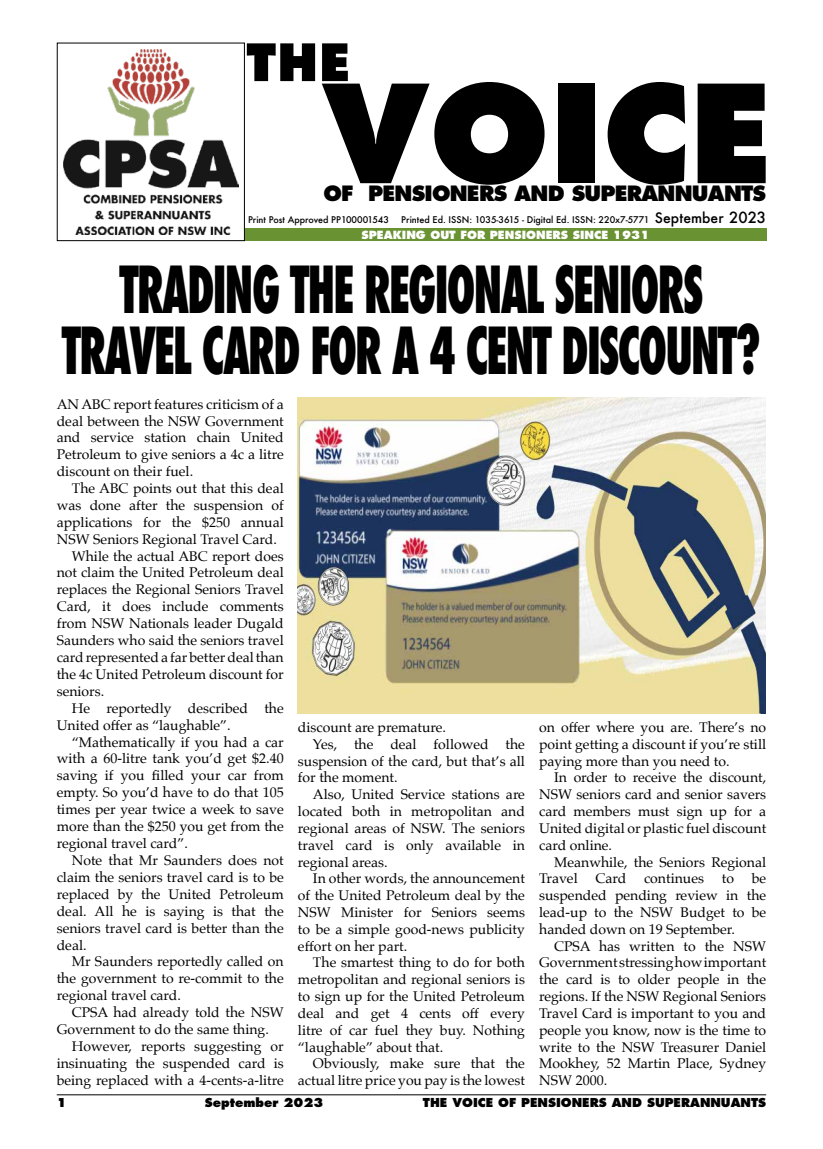
<style>
.page{position:relative;width:823px;height:1149px;background:#fff}
.page>*{position:absolute;margin:0;border:0;box-sizing:border-box;transform-origin:0 0}
.t1{font:800 132px "Futura";color:#000}
.t2{font:800 condensed 62.9px/61px "Futura";letter-spacing:-.04em;color:#000;text-align:center;scale:.71 1}
.t3{font:800 50px "Futura";color:#000}
.t4{font:800 20.5px "Futura";letter-spacing:-.035em;color:#000}
.t5{font:14px/16.8px "Palatino";color:#000;text-align:justify}
.t6{font:500 14px "Futura";color:#000}
.t7{font:800 12px "Futura";color:#000}
.t8{font:800 11px "Futura";color:#fff}
.t9{font:500 9px "Futura";color:#000}
.s1{font-size:15px}
</style>
<div class="page">
<hr style="left:57px;top:1093px;width:708px;height:1px;background:#000">
<div style="left:245px;top:228px;width:520px;height:13px;background:#699232"></div>
<img style="left:63px;top:50px;width:175px;height:184px">
<div style="left:57px;top:43px;width:188px;height:198px;border:1px solid #000"></div>
<img style="left:298px;top:397px;width:467px;height:316px">
<h3 class="t3" style="left:246px;top:32px;width:105px">THE</h3>
<h1 class="t1" style="left:322px;top:52px;width:451px">VOICE</h1>
<h3 class="t4" style="left:323px;top:181px;width:444px">OF PENSIONERS AND SUPERANNUANTS</h3>
<p class="t9" style="left:248px;top:213px;width:402px">Print Post Approved PP100001543 Printed Ed. ISSN: 1035-3615 - Digital Ed. ISSN: 220x7-5771</p>
<p class="t6" style="left:654px;top:208px;width:113px">September <span class="s1">2023</span></p>
<h2 class="t2" style="left:62px;top:259px;width:986px">TRADING THE REGIONAL SENIORS<br>TRAVEL CARD FOR A 4 CENT DISCOUNT?</h2>
<p class="t8" style="left:361px;top:228px;width:289px">SPEAKING OUT FOR PENSIONERS SINCE 1931</p>
<p class="t5" style="left:57px;top:395px;width:228px">AN ABC report features criticism of a deal between the NSW Government and service station chain United Petroleum to give seniors a 4c a litre discount on their fuel.</p>
<p class="t5" style="left:72px;top:479px;width:213px">The ABC points out that this deal</p>
<p class="t5" style="left:57px;top:496px;width:228px">was done after the suspension of</p>
<p class="t5" style="left:57px;top:513px;width:228px">applications for the $250 annual</p>
<p class="t5" style="left:57px;top:530px;width:221px">NSW Seniors Regional Travel Card.</p>
<p class="t5" style="left:72px;top:547px;width:213px">While the actual ABC report does</p>
<p class="t5" style="left:57px;top:564px;width:228px">not claim the United Petroleum deal</p>
<p class="t5" style="left:57px;top:581px;width:228px">replaces the Regional Seniors Travel</p>
<p class="t5" style="left:57px;top:598px;width:228px">Card, it does include comments</p>
<p class="t5" style="left:57px;top:614px;width:228px">from NSW Nationals leader Dugald</p>
<p class="t5" style="left:57px;top:631px;width:228px">Saunders who said the seniors travel</p>
<p class="t5" style="left:57px;top:648px;width:228px">card represented a far better deal than</p>
<p class="t5" style="left:57px;top:665px;width:228px">the 4c United Petroleum discount for</p>
<p class="t5" style="left:57px;top:682px;width:49px">seniors.</p>
<p class="t5" style="left:72px;top:699px;width:213px">He reportedly described the</p>
<p class="t5" style="left:57px;top:716px;width:175px">United offer as “laughable”.</p>
<p class="t5" style="left:72px;top:733px;width:213px">“Mathematically if you had a car</p>
<p class="t5" style="left:57px;top:750px;width:228px">with a 60-litre tank you’d get $2.40</p>
<p class="t5" style="left:57px;top:766px;width:228px">saving if you filled your car from</p>
<p class="t5" style="left:57px;top:783px;width:228px">empty. So you’d have to do that 105</p>
<p class="t5" style="left:57px;top:800px;width:228px">times per year twice a week to save</p>
<p class="t5" style="left:57px;top:817px;width:228px">more than the $250 you get from the</p>
<p class="t5" style="left:57px;top:834px;width:133px">regional travel card”.</p>
<p class="t5" style="left:72px;top:851px;width:213px">Note that Mr Saunders does not</p>
<p class="t5" style="left:57px;top:868px;width:228px">claim the seniors travel card is to be</p>
<p class="t5" style="left:57px;top:885px;width:228px">replaced by the United Petroleum</p>
<p class="t5" style="left:57px;top:902px;width:228px">deal. All he is saying is that the</p>
<p class="t5" style="left:57px;top:919px;width:228px">seniors travel card is better than the</p>
<p class="t5" style="left:57px;top:935px;width:31px">deal.</p>
<p class="t5" style="left:72px;top:952px;width:213px">Mr Saunders reportedly called on</p>
<p class="t5" style="left:57px;top:969px;width:228px">the government to re-commit to the</p>
<p class="t5" style="left:57px;top:986px;width:126px">regional travel card.</p>
<p class="t5" style="left:72px;top:1003px;width:213px">CPSA had already told the NSW</p>
<p class="t5" style="left:57px;top:1020px;width:213px">Government to do the same thing.</p>
<p class="t5" style="left:72px;top:1037px;width:213px">However, reports suggesting or</p>
<p class="t5" style="left:57px;top:1054px;width:228px">insinuating the suspended card is</p>
<p class="t5" style="left:57px;top:1071px;width:228px">being replaced with a 4-cents-a-litre</p>
<p class="t5" style="left:298px;top:718px;width:149px">discount are premature.</p>
<p class="t5" style="left:313px;top:735px;width:213px">Yes, the deal followed the</p>
<p class="t5" style="left:298px;top:752px;width:228px">suspension of the card, but that’s all</p>
<p class="t5" style="left:298px;top:769px;width:101px">for the moment.</p>
<p class="t5" style="left:313px;top:785px;width:213px">Also, United Service stations are</p>
<p class="t5" style="left:298px;top:802px;width:228px">located both in metropolitan and</p>
<p class="t5" style="left:298px;top:819px;width:228px">regional areas of NSW. The seniors</p>
<p class="t5" style="left:298px;top:836px;width:228px">travel card is only available in</p>
<p class="t5" style="left:298px;top:853px;width:91px">regional areas.</p>
<p class="t5" style="left:313px;top:869px;width:213px">In other words, the announcement</p>
<p class="t5" style="left:298px;top:886px;width:228px">of the United Petroleum deal by the</p>
<p class="t5" style="left:298px;top:903px;width:228px">NSW Minister for Seniors seems</p>
<p class="t5" style="left:298px;top:920px;width:228px">to be a simple good-news publicity</p>
<p class="t5" style="left:298px;top:937px;width:111px">effort on her part.</p>
<p class="t5" style="left:313px;top:953px;width:213px">The smartest thing to do for both</p>
<p class="t5" style="left:298px;top:970px;width:228px">metropolitan and regional seniors is</p>
<p class="t5" style="left:298px;top:987px;width:228px">to sign up for the United Petroleum</p>
<p class="t5" style="left:298px;top:1004px;width:228px">deal and get 4 cents off every</p>
<p class="t5" style="left:298px;top:1021px;width:228px">litre of car fuel they buy. Nothing</p>
<p class="t5" style="left:298px;top:1037px;width:147px">“laughable” about that.</p>
<p class="t5" style="left:313px;top:1054px;width:213px">Obviously, make sure that the</p>
<p class="t5" style="left:298px;top:1071px;width:228px">actual litre price you pay is the lowest</p>
<p class="t5" style="left:539px;top:718px;width:228px">on offer where you are. There’s no point getting a discount if you’re still paying more than you need to.</p>
<p class="t5" style="left:539px;top:769px;width:228px;text-indent:15px">In order to receive the discount, NSW seniors card and senior savers card members must sign up for a United digital or plastic fuel discount card online.</p>
<p class="t5" style="left:539px;top:853px;width:228px;text-indent:15px">Meanwhile, the Seniors Regional<br>Travel</p>
<p class="t5" style="left:539px;top:869px;width:228px;text-indent:212px">be suspended pending review in the lead-up to the NSW Budget to be handed down on 19 September.</p>
<p class="t5" style="left:539px;top:937px;width:228px;text-indent:15px">CPSA has written to the NSW Government stressing how important the card is to older people in the regions. If the NSW Regional Seniors Travel Card is important to you and people you know, now is the time to write to the NSW Treasurer Daniel Mookhey, 52 Martin Place, Sydney NSW 2000.</p>
<p class="t5" style="left:595px;top:869px;width:32px">Card</p>
<p class="t5" style="left:643px;top:869px;width:61px">continues</p>
<p class="t5" style="left:721px;top:869px;width:14px">to</p>
<p class="t7" style="left:57px;top:1094px;width:11px">1</p>
<p class="t7" style="left:205px;top:1094px;width:120px">September 2023</p>
<p class="t7" style="left:422px;top:1094px;width:344px">THE VOICE OF PENSIONERS AND SUPERANNUANTS</p>
</div>
